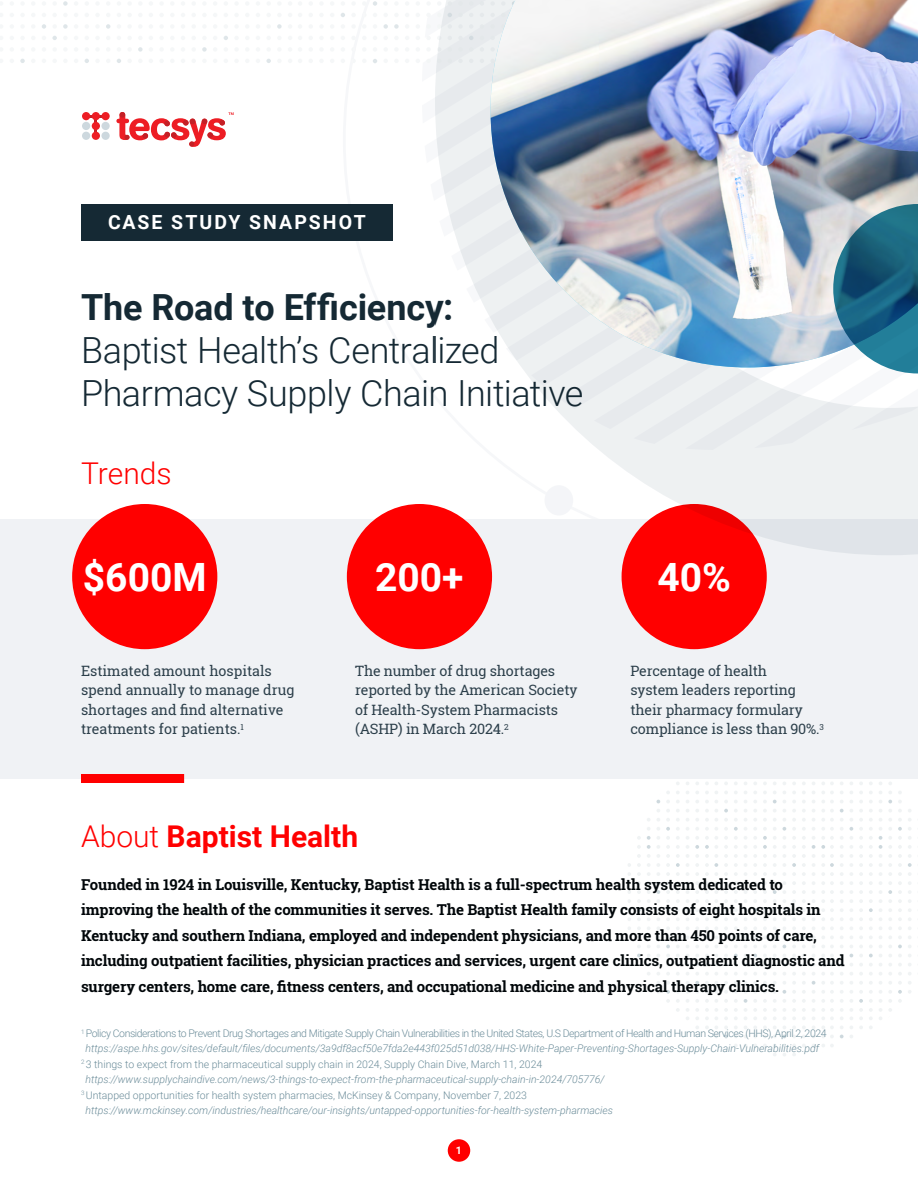
<style>
.page{position:relative;width:918px;height:1188px;background:#fff}
.page>*{position:absolute;margin:0;border:0;box-sizing:border-box;transform-origin:0 0}
.t1{font:700 39px "Roboto";color:#fff}
.t2{font:300 36px/43.2px "Roboto";letter-spacing:-.015em;color:#152934}
.t3{font:700 36px "Roboto";letter-spacing:-.005em;color:#152934}
.t4{font:700 30px "Roboto";color:#f00}
.t5{font:300 30px "Roboto";color:#f00}
.t6{font:700 19.5px "Roboto";letter-spacing:.105em;color:#fff}
.t7{font:700 15px/25.5px "Roboto Slab";letter-spacing:-.01em;color:#000609}
.t8{font:14.25px/19.5px "Roboto Slab";letter-spacing:-.01em;color:#2d404b}
.t9{font:italic 300 10.5px "Roboto";color:#6b8c99}
.t10{font:300 10.5px "Roboto";color:#6b8c99}
.t11{font:300 10.5px "Roboto";letter-spacing:-.04em;color:#6b8c99}
.t12{font:700 10.5px "Roboto";color:#fff}
.s1{font-weight:300}
</style>
<div class="page">
<div style="left:448px;top:1139px;width:22px;height:23px;background:#f00;border-radius:50%"></div>
<svg style="left:138px;top:47px;width:5px;height:5px"></svg>
<svg style="left:106px;top:24px;width:4px;height:5px"></svg>
<svg style="left:63px;top:24px;width:5px;height:5px"></svg>
<svg style="left:63px;top:1px;width:5px;height:5px"></svg>
<svg style="left:117px;top:59px;width:4px;height:4px"></svg>
<svg style="left:85px;top:59px;width:4px;height:4px"></svg>
<svg style="left:52px;top:36px;width:5px;height:4px"></svg>
<svg style="left:42px;top:24px;width:4px;height:5px"></svg>
<svg style="left:20px;top:59px;width:5px;height:4px"></svg>
<svg style="left:277px;top:24px;width:5px;height:5px"></svg>
<svg style="left:266px;top:59px;width:5px;height:4px"></svg>
<svg style="left:224px;top:36px;width:4px;height:4px"></svg>
<svg style="left:202px;top:47px;width:5px;height:5px"></svg>
<svg style="left:888px;top:800px;width:4px;height:3px"></svg>
<svg style="left:898px;top:945px;width:4px;height:3px"></svg>
<svg style="left:869px;top:954px;width:4px;height:3px"></svg>
<svg style="left:888px;top:809px;width:4px;height:121px"></svg>
<svg style="left:859px;top:809px;width:4px;height:121px"></svg>
<svg style="left:869px;top:809px;width:4px;height:121px"></svg>
<svg style="left:879px;top:809px;width:3px;height:121px"></svg>
<svg style="left:840px;top:809px;width:4px;height:121px"></svg>
<svg style="left:850px;top:809px;width:3px;height:121px"></svg>
<svg style="left:898px;top:809px;width:4px;height:121px"></svg>
<svg style="left:908px;top:809px;width:4px;height:121px"></svg>
<svg style="left:840px;top:972px;width:3px;height:48px"></svg>
<svg style="left:850px;top:972px;width:3px;height:48px"></svg>
<svg style="left:859px;top:972px;width:4px;height:48px"></svg>
<svg style="left:869px;top:972px;width:4px;height:48px"></svg>
<svg style="left:879px;top:972px;width:3px;height:48px"></svg>
<svg style="left:889px;top:972px;width:3px;height:40px"></svg>
<svg style="left:898px;top:972px;width:4px;height:30px"></svg>
<svg style="left:840px;top:1035px;width:4px;height:3px"></svg>
<svg style="left:908px;top:972px;width:3px;height:21px"></svg>
<svg style="left:822px;top:800px;width:12px;height:3px"></svg>
<svg style="left:822px;top:791px;width:12px;height:3px"></svg>
<svg style="left:822px;top:782px;width:12px;height:3px"></svg>
<svg style="left:773px;top:800px;width:4px;height:3px"></svg>
<svg style="left:822px;top:945px;width:12px;height:3px"></svg>
<svg style="left:822px;top:936px;width:12px;height:3px"></svg>
<svg style="left:821px;top:809px;width:13px;height:121px"></svg>
<svg style="left:822px;top:963px;width:12px;height:3px"></svg>
<svg style="left:734px;top:954px;width:4px;height:3px"></svg>
<svg style="left:753px;top:954px;width:4px;height:3px"></svg>
<svg style="left:822px;top:954px;width:12px;height:3px"></svg>
<svg style="left:773px;top:809px;width:4px;height:121px"></svg>
<svg style="left:744px;top:809px;width:3px;height:121px"></svg>
<svg style="left:753px;top:809px;width:4px;height:121px"></svg>
<svg style="left:763px;top:809px;width:4px;height:121px"></svg>
<svg style="left:812px;top:809px;width:3px;height:121px"></svg>
<svg style="left:724px;top:809px;width:4px;height:121px"></svg>
<svg style="left:734px;top:809px;width:4px;height:121px"></svg>
<svg style="left:783px;top:809px;width:3px;height:121px"></svg>
<svg style="left:792px;top:809px;width:4px;height:121px"></svg>
<svg style="left:802px;top:809px;width:4px;height:121px"></svg>
<svg style="left:822px;top:1044px;width:12px;height:3px"></svg>
<svg style="left:822px;top:1035px;width:12px;height:3px"></svg>
<svg style="left:822px;top:1026px;width:12px;height:3px"></svg>
<svg style="left:724px;top:972px;width:4px;height:48px"></svg>
<svg style="left:734px;top:972px;width:3px;height:48px"></svg>
<svg style="left:744px;top:972px;width:3px;height:48px"></svg>
<svg style="left:754px;top:972px;width:3px;height:48px"></svg>
<svg style="left:763px;top:972px;width:4px;height:48px"></svg>
<svg style="left:773px;top:972px;width:3px;height:48px"></svg>
<svg style="left:783px;top:972px;width:3px;height:48px"></svg>
<svg style="left:792px;top:972px;width:4px;height:48px"></svg>
<svg style="left:812px;top:972px;width:3px;height:48px"></svg>
<svg style="left:822px;top:972px;width:12px;height:48px"></svg>
<svg style="left:724px;top:1035px;width:4px;height:3px"></svg>
<svg style="left:802px;top:972px;width:4px;height:48px"></svg>
<svg style="left:705px;top:800px;width:13px;height:3px"></svg>
<svg style="left:705px;top:791px;width:13px;height:3px"></svg>
<svg style="left:705px;top:782px;width:13px;height:3px"></svg>
<svg style="left:647px;top:945px;width:13px;height:3px"></svg>
<svg style="left:666px;top:945px;width:4px;height:3px"></svg>
<svg style="left:705px;top:945px;width:13px;height:3px"></svg>
<svg style="left:705px;top:936px;width:13px;height:3px"></svg>
<svg style="left:705px;top:809px;width:13px;height:121px"></svg>
<svg style="left:666px;top:972px;width:4px;height:31px"></svg>
<svg style="left:676px;top:972px;width:3px;height:40px"></svg>
<svg style="left:647px;top:963px;width:13px;height:3px"></svg>
<svg style="left:705px;top:963px;width:13px;height:3px"></svg>
<svg style="left:637px;top:954px;width:4px;height:3px"></svg>
<svg style="left:647px;top:954px;width:13px;height:3px"></svg>
<svg style="left:705px;top:954px;width:13px;height:3px"></svg>
<svg style="left:647px;top:936px;width:13px;height:3px"></svg>
<svg style="left:628px;top:863px;width:3px;height:67px"></svg>
<svg style="left:637px;top:836px;width:4px;height:94px"></svg>
<svg style="left:647px;top:809px;width:13px;height:121px"></svg>
<svg style="left:695px;top:809px;width:4px;height:121px"></svg>
<svg style="left:666px;top:809px;width:4px;height:121px"></svg>
<svg style="left:676px;top:809px;width:4px;height:121px"></svg>
<svg style="left:686px;top:809px;width:3px;height:121px"></svg>
<svg style="left:705px;top:1026px;width:13px;height:3px"></svg>
<svg style="left:647px;top:972px;width:13px;height:21px"></svg>
<svg style="left:695px;top:972px;width:4px;height:48px"></svg>
<svg style="left:705px;top:972px;width:13px;height:48px"></svg>
<svg style="left:686px;top:972px;width:3px;height:48px"></svg>
<div style="left:81px;top:204px;width:312px;height:36px;background:#152934"></div>
<hr style="left:95px;top:116px;width:2px;height:21px;background:#c42026">
<hr style="left:86px;top:115px;width:20px;height:2px;background:#c42026">
<div style="left:82px;top:112px;width:8px;height:8px;background:#ed1d24;border-radius:50%"></div>
<div style="left:92px;top:112px;width:8px;height:8px;background:#ed1d24;border-radius:50%"></div>
<div style="left:101px;top:112px;width:9px;height:8px;background:#ed1d24;border-radius:50%"></div>
<div style="left:82px;top:122px;width:8px;height:8px;background:#cdd8de;border-radius:50%"></div>
<div style="left:92px;top:122px;width:8px;height:8px;background:#ed1d24;border-radius:50%"></div>
<div style="left:101px;top:122px;width:9px;height:8px;background:#cdd8de;border-radius:50%"></div>
<div style="left:82px;top:132px;width:8px;height:8px;background:#cdd8de;border-radius:50%"></div>
<div style="left:92px;top:132px;width:8px;height:8px;background:#ed1d24;border-radius:50%"></div>
<div style="left:101px;top:132px;width:9px;height:8px;background:#cdd8de;border-radius:50%"></div>
<svg style="left:116px;top:112px;width:110px;height:35px"></svg>
<svg style="left:219px;top:112px;width:15px;height:14px"></svg>
<div style="left:0;top:519px;width:918px;height:259px;background:#f0f2f5"></div>
<div style="left:81px;top:774px;width:103px;height:9px;background:#f00"></div>
<div style="left:72px;top:504px;width:145px;height:145px;background:#f00;border-radius:50%"></div>
<div style="left:347px;top:504px;width:145px;height:145px;background:#f00;border-radius:50%"></div>
<div style="left:622px;top:504px;width:145px;height:145px;background:#f00;border-radius:50%"></div>
<svg style="left:435px;top:0;width:483px;height:555px;fill:#eef1f2"></svg>
<img style="left:490px;top:0;width:428px;height:368px">
<svg style="left:833px;top:153px;width:85px;height:277px"></svg>
<h3 class="t6" style="left:108px;top:208px;width:259px">CASE STUDY SNAPSHOT</h3>
<h2 class="t3" style="left:81px;top:282px;width:374px">The Road to Efficiency:</h2>
<h2 class="t2" style="left:81px;top:327px;width:504px">Baptist Health’s Centralized<br>Pharmacy Supply Chain Initiative</h2>
<h3 class="t5" style="left:81px;top:453px;width:92px">Trends</h3>
<h1 class="t1" style="left:83px;top:550px;width:125px">$600M</h1>
<h1 class="t1" style="left:375px;top:550px;width:90px">200+</h1>
<h1 class="t1" style="left:657px;top:550px;width:75px">40%</h1>
<p class="t8" style="left:81px;top:661px;width:215px">Estimated amount hospitals spend annually to manage drug shortages and find alternative treatments for patients.<sup>1</sup></p>
<p class="t8" style="left:355px;top:661px;width:224px">The number of drug shortages reported by the American Society of Health-System Pharmacists (ASHP) in March 2024.<sup>2</sup></p>
<h3 class="t4" style="left:81px;top:815px;width:279px"><span class="s1">About</span> Baptist Health</h3>
<p class="t8" style="left:630px;top:661px;width:195px">Percentage of health<br>system leaders reporting their pharmacy formulary compliance is less than 90%.<sup>3</sup></p>
<p class="t7" style="left:81px;top:871px;width:765px">Founded in 1924 in Louisville, Kentucky, Baptist Health is a full-spectrum health system dedicated to improving the health of the communities it serves. The Baptist Health family consists of eight hospitals in Kentucky and southern Indiana, employed and independent physicians, and more than 450 points of care, including outpatient facilities, physician practices and services, urgent care clinics, outpatient diagnostic and surgery centers, home care, fitness centers, and occupational medicine and physical therapy clinics.</p>
<p class="t11" style="left:81px;top:1026px;width:747px"><sup>1</sup> Policy Considerations to Prevent Drug Shortages and Mitigate Supply Chain Vulnerabilities in the United States, U.S Department of Health and Human Services (HHS), April 2, 2024</p>
<p class="t9" style="left:86px;top:1041px;width:735px">https://aspe.hhs.gov/sites/default/files/documents/3a9df8acf50e7fda2e443f025d51d038/HHS-White-Paper-Preventing-Shortages-Supply-Chain-Vulnerabilities.pdf</p>
<p class="t10" style="left:81px;top:1057px;width:463px"><sup>2</sup> 3 things to expect from the pharmaceutical supply chain in 2024, Supply Chain Dive, March 11, 2024</p>
<p class="t9" style="left:86px;top:1072px;width:521px">https://www.supplychaindive.com/news/3-things-to-expect-from-the-pharmaceutical-supply-chain-in-2024/705776/</p>
<p class="t10" style="left:81px;top:1087px;width:448px"><sup>3</sup> Untapped opportunities for health system pharmacies, McKinsey &amp; Company, November 7, 2023</p>
<p class="t9" style="left:86px;top:1103px;width:529px">https://www.mckinsey.com/industries/healthcare/our-insights/untapped-opportunities-for-health-system-pharmacies</p>
<p class="t12" style="left:456px;top:1143px;width:8px">1</p>
</div>
